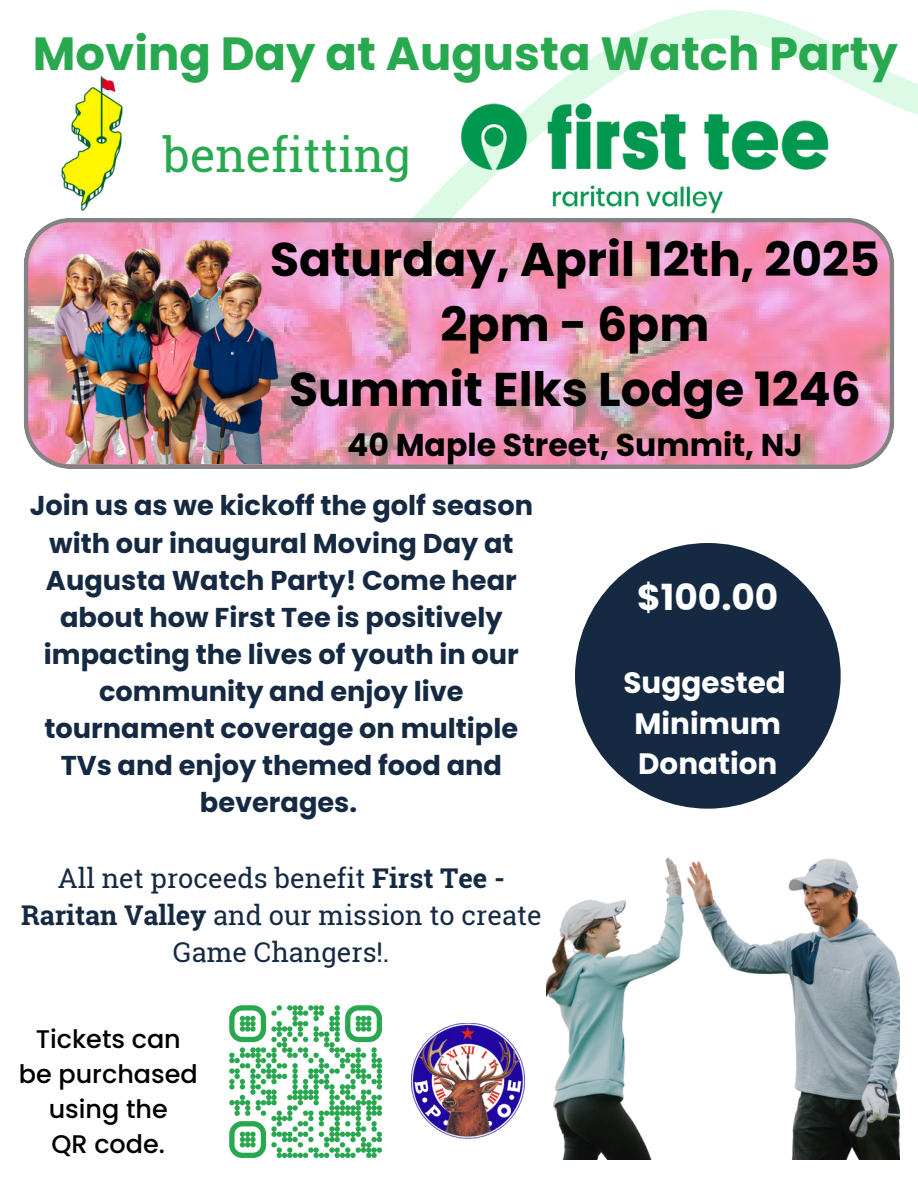
<style>
.page{position:relative;width:918px;height:1188px;background:#fff}
.page>*{position:absolute;margin:0;border:0;box-sizing:border-box;transform-origin:0 0}
.t1{font:700 47.25px/65.2px "Poppins";color:#000;text-align:center}
.t2{font:47.25px "Roboto Slab";color:#28a94f}
.t3{font:700 46.5px "Poppins";color:#28a94f}
.t4{font:700 36px "Poppins";color:#fff}
.t5{font:700 31.5px "Poppins";color:#000}
.t6{font:700 29.4px/40.5px "Poppins";color:#fff;text-align:center}
.t7{font:700 27.3px/37.2px "Poppins";color:#152a42;text-align:center}
.t8{font:27.3px/37.2px "Roboto Slab";color:#152a42;text-align:center}
.t9{font:500 25.5px/34.8px "Poppins";color:#000;text-align:center}
.s1{font-weight:700}
</style>
<div class="page">
<svg style="left:412px;top:9px;width:506px;height:209px"></svg>
<img style="left:448px;top:95px;width:393px;height:123px">
<div style="left:575px;top:543px;width:266px;height:266px;background:#152a42;border-radius:50%"></div>
<img style="left:411px;top:1024px;width:114px;height:115px">
<svg style="left:24px;top:218px;width:870px;height:251px;background:#e598b7"></svg>
<img style="left:547px;top:778px;width:353px;height:381px">
<img style="left:61px;top:76px;width:62px;height:134px">
<img style="left:42px;top:224px;width:240px;height:239px">
<img style="left:229px;top:1005px;width:153px;height:153px">
<p class="t3" style="left:33px;top:21px;width:866px">Moving Day at Augusta Watch Party</p>
<p class="t2" style="left:163px;top:122px;width:249px">benefitting</p>
<h1 class="t1" style="left:270px;top:227px;width:611px">Saturday, April 12th, 2025<br>2pm - 6pm<br>Summit Elks Lodge 1246</h1>
<h1 class="t5" style="left:347px;top:423px;width:457px">40 Maple Street, Summit, NJ</h1>
<p class="t7" style="left:30px;top:487px;width:505px">Join us as we kickoff the golf season with our inaugural Moving Day at<br>Augusta Watch Party! Come hear about how First Tee is positively impacting the lives of youth in our community and enjoy live tournament coverage on multiple<br>TVs and enjoy themed food and beverages.</p>
<p class="t4" style="left:637px;top:572px;width:143px">$100.00</p>
<p class="t6" style="left:623px;top:663px;width:164px">Suggested<br>Minimum<br>Donation</p>
<h2 class="t8" style="left:21px;top:859px;width:522px">All net proceeds benefit <span class="s1">First Tee -<br>Raritan Valley</span> and our mission to create<br>Game Changers!.</h2>
<h1 class="t9" style="left:19px;top:1022px;width:180px">Tickets can be purchased using the</h1>
<h4 class="t9" style="left:52px;top:1126px;width:115px">QR code.</h4>
</div>
